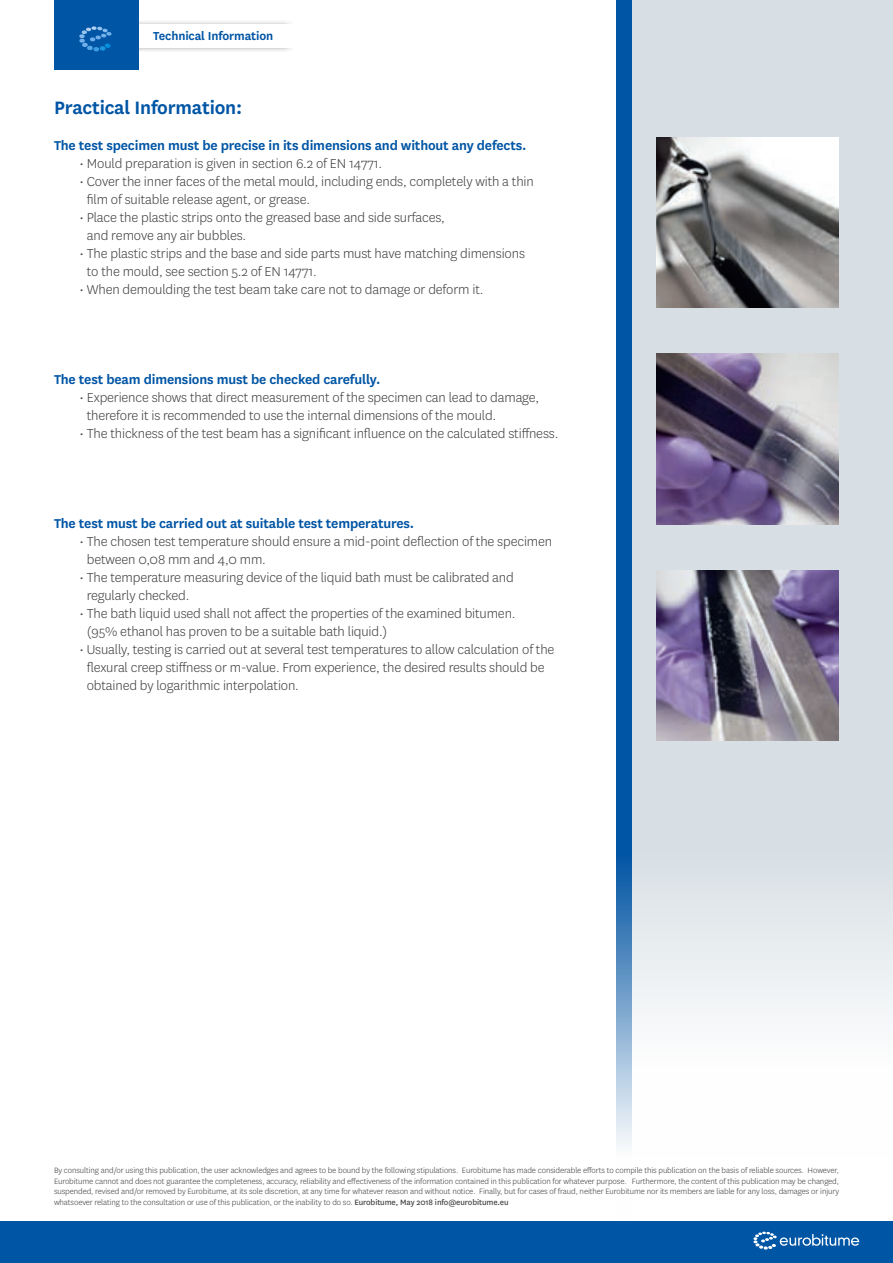
<style>
.page{position:relative;width:893px;height:1263px;background:#fff}
.page>*{position:absolute;margin:0;border:0;box-sizing:border-box;transform-origin:0 0}
.t1{font:600 21px "National";letter-spacing:-.01em;color:#0155a5}
.t2{font:300 15px/18px "National";letter-spacing:-.01em;color:#3e3e3f}
.t3{font:600 15px "National";letter-spacing:-.01em;color:#0155a5}
.t4{font:600 13.5px "National";letter-spacing:-.01em;color:#0155a5}
.t5{font:300 9px/10.5px "National";letter-spacing:-.01em;color:#3e3e3f;text-align:justify}
.s1{font-weight:400}
</style>
<div class="page">
<div style="left:119px;top:19px;width:198px;height:33px;background:#231f20;opacity:.3"></div>
<div style="left:124px;top:24px;width:189px;height:24px;background:#fff"></div>
<div style="left:283px;top:0;width:152px;height:70px;background:#fff"></div>
<div style="left:54px;top:0;width:84px;height:70px;background:#0155a5"></div>
<svg style="left:79px;top:26px;width:33px;height:25px"></svg>
<div style="left:0;top:1222px;width:893px;height:41px;background:#0155a5"></div>
<svg style="left:753px;top:1231px;width:106px;height:18px"></svg>
<svg style="left:632px;top:0;width:261px;height:1017px;background:#dae1e6"></svg>
<svg style="left:617px;top:0;width:15px;height:1222px;background:#2c72b4"></svg>
<img style="left:656px;top:137px;width:183px;height:170px">
<img style="left:656px;top:354px;width:183px;height:170px">
<img style="left:656px;top:571px;width:183px;height:170px">
<p class="t4" style="left:153px;top:27px;width:121px">Technical Information</p>
<h1 class="t1" style="left:54px;top:93px;width:190px">Practical Information:</h1>
<p class="t3" style="left:54px;top:135px;width:474px">The test specimen must be precise in its dimensions and without any defects.</p>
<p class="t2" style="left:80px;top:153px;width:304px">• Mould preparation is given in section 6.2 of EN 14771.</p>
<p class="t2" style="left:87px;top:171px;width:449px;text-indent:-7px">• Cover the inner faces of the metal mould, including ends, completely with a thin film of suitable release agent, or grease.</p>
<p class="t2" style="left:87px;top:207px;width:360px;text-indent:-7px">• Place the plastic strips onto the greased base and side surfaces, and remove any air bubbles.</p>
<p class="t2" style="left:87px;top:243px;width:440px;text-indent:-7px">• The plastic strips and the base and side parts must have matching dimensions to the mould, see section 5.2 of EN 14771.</p>
<p class="t2" style="left:80px;top:279px;width:405px">• When demoulding the test beam take care not to damage or deform it.</p>
<p class="t3" style="left:54px;top:369px;width:328px">The test beam dimensions must be checked carefully.</p>
<p class="t2" style="left:87px;top:387px;width:454px;text-indent:-7px">• Experience shows that direct measurement of the specimen can lead to damage, therefore it is recommended to use the internal dimensions of the mould.</p>
<p class="t2" style="left:80px;top:423px;width:480px">• The thickness of the test beam has a significant influence on the calculated stiffness.</p>
<p class="t3" style="left:54px;top:513px;width:362px">The test must be carried out at suitable test temperatures.</p>
<p class="t2" style="left:87px;top:531px;width:467px;text-indent:-7px">• The chosen test temperature should ensure a mid-point deflection of the specimen between 0,08 mm and 4,0 mm.</p>
<p class="t2" style="left:87px;top:567px;width:428px;text-indent:-7px">• The temperature measuring device of the liquid bath must be calibrated and regularly checked.</p>
<p class="t2" style="left:87px;top:603px;width:430px;text-indent:-7px">• The bath liquid used shall not affect the properties of the examined bitumen. (95% ethanol has proven to be a suitable bath liquid.)</p>
<p class="t2" style="left:87px;top:639px;width:469px;text-indent:-7px">• Usually, testing is carried out at several test temperatures to allow calculation of the flexural creep stiffness or m-value. From experience, the desired results should be obtained by logarithmic interpolation.</p>
<p class="t5" style="left:54px;top:1165px;width:787px">By consulting and/or using this publication, the user acknowledges and agrees to be bound by the following stipulations. Eurobitume has made considerable efforts to compile this publication on the basis of reliable sources. However, Eurobitume cannot and does not guarantee the completeness, accuracy, reliability and effectiveness of the information contained in this publication for whatever purpose. Furthermore, the content of this publication may be changed, suspended, revised and/or removed by Eurobitume, at its sole discretion, at any time for whatever reason and without notice. Finally, but for cases of fraud, neither Eurobitume nor its members are liable for any loss, damages or injury whatsoever relating to the consultation or use of this publication, or the inability to do so. <span class="s1">Eurobitume, May 2018 info@eurobitume.eu</span></p>
</div>
